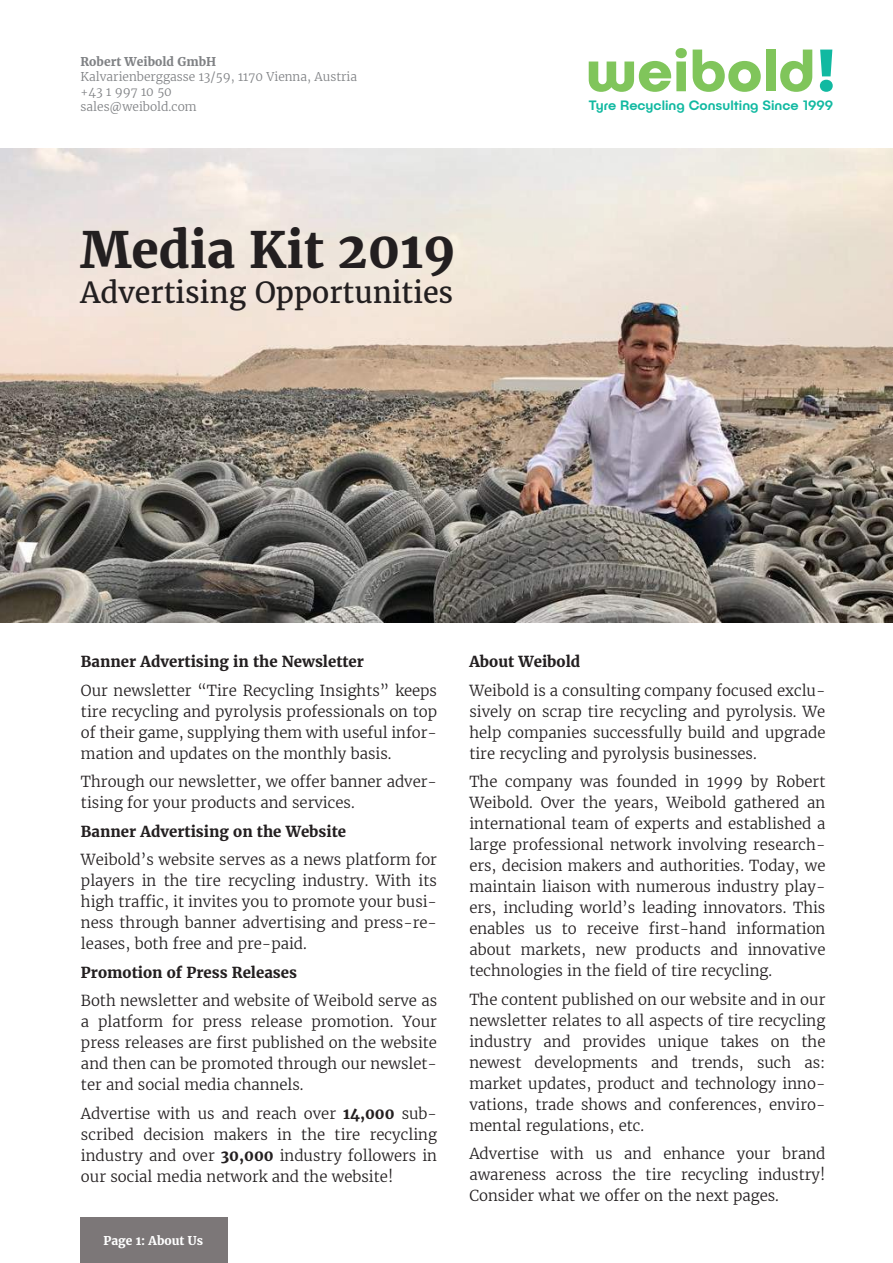
<style>
.page{position:relative;width:893px;height:1263px;background:#fff}
.page>*{position:absolute;margin:0;border:0;box-sizing:border-box;transform-origin:0 0}
.t1{font:700 59.85px "Publica Play";color:#80c55b}
.t2{font:700 49.5px "Merriweather";color:#231f20}
.t3{font:28.8px "Merriweather";color:#231f20}
.t4{font:300 15px/21px "Merriweather";color:#231f20;text-align:justify}
.t5{font:700 15px "Merriweather";color:#231f20}
.t6{font:500 13.65px "Publica Play";color:#11b9a1}
.t7{font:300 12px/15px "Merriweather";color:#808285}
.t8{font:700 12px "Merriweather";color:#808285}
.t9{font:700 12px "Merriweather";color:#fff}
.s1{color:#11b9a1}
.s2{font-weight:700}
</style>
<div class="page">
<img style="left:0;top:148px;width:893px;height:474px">
<div style="left:81px;top:1217px;width:147px;height:46px;background:#7c7778"></div>
<p class="t8" style="left:81px;top:54px;width:137px">Robert Weibold GmbH</p>
<p class="t7" style="left:81px;top:69px;width:278px">Kalvarienberggasse 13/59, 1170 Vienna, Austria +43 1 997 10 50<br>sales@weibold.com</p>
<h2 class="t2" style="left:81px;top:220px;width:377px">Media Kit 2019</h2>
<h3 class="t3" style="left:81px;top:275px;width:374px">Advertising Opportunities</h3>
<h1 class="t1" style="left:586px;top:31px;width:253px">weibold<span class="s1">!</span></h1>
<p class="t6" style="left:589px;top:97px;width:246px">Tyre Recycling Consulting Since 1999</p>
<p class="t5" style="left:81px;top:652px;width:285px">Banner Advertising in the Newsletter</p>
<p class="t4" style="left:81px;top:680px;width:358px">Our newsletter “Tire Recycling Insights” keeps tire recycling and pyrolysis professionals on top of their game, supplying them with useful infor&shy;mation and updates on the monthly basis.</p>
<p class="t4" style="left:81px;top:771px;width:358px">Through our newsletter, we offer banner adver&shy;tising for your products and services.</p>
<p class="t5" style="left:81px;top:822px;width:267px">Banner Advertising on the Website</p>
<p class="t4" style="left:81px;top:849px;width:358px">Weibold’s website serves as a news platform for players in the tire recycling industry. With its high traffic, it invites you to promote your busi&shy;ness through banner advertising and press-re&shy;leases, both free and pre-paid.</p>
<p class="t5" style="left:81px;top:963px;width:217px">Promotion of Press Releases</p>
<p class="t4" style="left:81px;top:990px;width:358px">Both newsletter and website of Weibold serve as a platform for press release promotion. Your press releases are first published on the website and then can be promoted through our newslet&shy;ter and social media channels.</p>
<p class="t4" style="left:81px;top:1103px;width:358px">Advertise with us and reach over <span class="s2">14,000</span> sub&shy;scribed decision makers in the tire recycling industry and over <span class="s2">30,000</span> industry followers in our social media network and the website!</p>
<p class="t9" style="left:103px;top:1233px;width:101px">Page 1: About Us</p>
<p class="t5" style="left:469px;top:652px;width:112px">About Weibold</p>
<p class="t4" style="left:469px;top:680px;width:358px">Weibold is a consulting company focused exclu&shy;sively on scrap tire recycling and pyrolysis. We help companies successfully build and upgrade tire recycling and pyrolysis businesses.</p>
<p class="t4" style="left:469px;top:771px;width:358px">The company was founded in 1999 by Robert Weibold. Over the years, Weibold gathered an international team of experts and established a large professional network involving research&shy;ers, decision makers and authorities. Today, we maintain liaison with numerous industry play&shy;ers, including world’s leading innovators. This enables us to receive first-hand information about markets, new products and innovative technologies in the field of tire recycling.</p>
<p class="t4" style="left:469px;top:989px;width:358px">The content published on our website and in our newsletter relates to all aspects of tire recycling industry and provides unique takes on the newest developments and trends, such as: market updates, product and technology inno&shy;vations, trade shows and conferences, enviro&shy;mental regulations, etc.</p>
<p class="t4" style="left:469px;top:1143px;width:358px">Advertise with us and enhance your brand awareness across the tire recycling industry!<br>Consider what we offer on the next pages.</p>
</div>
